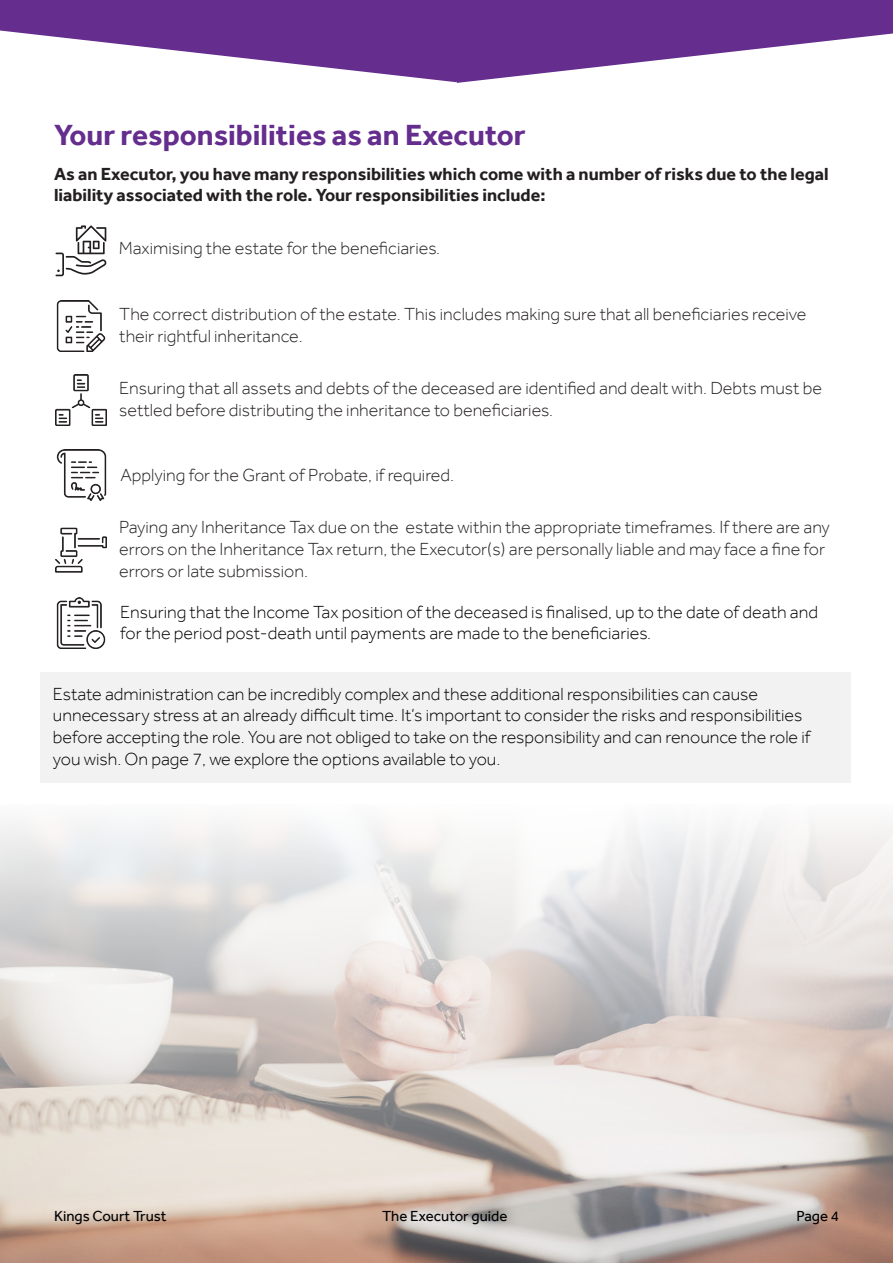
<style>
.page{position:relative;width:893px;height:1263px;background:#fff}
.page>*{position:absolute;margin:0;border:0;box-sizing:border-box;transform-origin:0 0}
.t1{font:700 30px "Effra";color:#642d8e}
.t2{font:300 18px/21.6px "Effra";color:#231f20}
.t3{font:300 18px/21.6px "Effra";color:#000001}
.t4{font:700 18px/21.6px "Effra";color:#231f20}
.t5{font:15px "Effra";color:#000001}
</style>
<div class="page">
<svg style="left:0;top:0;width:893px;height:83px"></svg>
<img style="left:0;top:822px;width:893px;height:441px">
<svg style="left:56px;top:225px;width:50px;height:51px"></svg>
<img style="left:56px;top:300px;width:50px;height:51px">
<img style="left:56px;top:374px;width:51px;height:51px">
<img style="left:55px;top:527px;width:51px;height:46px">
<img style="left:56px;top:598px;width:50px;height:51px">
<img style="left:56px;top:449px;width:51px;height:51px">
<div style="left:40px;top:672px;width:810px;height:111px;background:#f2f2f2"></div>
<p class="t1" style="left:54px;top:116px;width:473px">Your responsibilities as an Executor</p>
<p class="t4" style="left:54px;top:162px;width:776px">As an Executor, you have many responsibilities which come with a number of risks due to the legal liability associated with the role. Your responsibilities include:</p>
<p class="t2" style="left:119px;top:237px;width:323px">Maximising the estate for the beneficiaries.</p>
<p class="t2" style="left:119px;top:303px;width:689px">The correct distribution of the estate. This includes making sure that all beneficiaries receive their rightful inheritance.</p>
<p class="t2" style="left:119px;top:377px;width:704px">Ensuring that all assets and debts of the deceased are identified and dealt with. Debts must be settled before distributing the inheritance to beneficiaries.</p>
<p class="t2" style="left:120px;top:464px;width:335px">Applying for the Grant of Probate, if required.</p>
<p class="t2" style="left:119px;top:516px;width:712px">Paying any Inheritance Tax due on the estate within the appropriate timeframes. If there are any errors on the Inheritance Tax return, the Executor(s) are personally liable and may face a fine for errors or late submission.</p>
<p class="t3" style="left:120px;top:601px;width:699px">Ensuring that the Income Tax position of the deceased is finalised, up to the date of death and for the period post-death until payments are made to the beneficiaries.</p>
<p class="t3" style="left:53px;top:683px;width:759px">Estate administration can be incredibly complex and these additional responsibilities can cause unnecessary stress at an already difficult time. It’s important to consider the risks and responsibilities before accepting the role. You are not obliged to take on the responsibility and can renounce the role if you wish. On page 7, we explore the options available to you.</p>
<p class="t5" style="left:54px;top:1207px;width:114px">Kings Court Trust</p>
<p class="t5" style="left:382px;top:1207px;width:127px">The Executor guide</p>
<p class="t5" style="left:796px;top:1207px;width:44px">Page 4</p>
</div>
